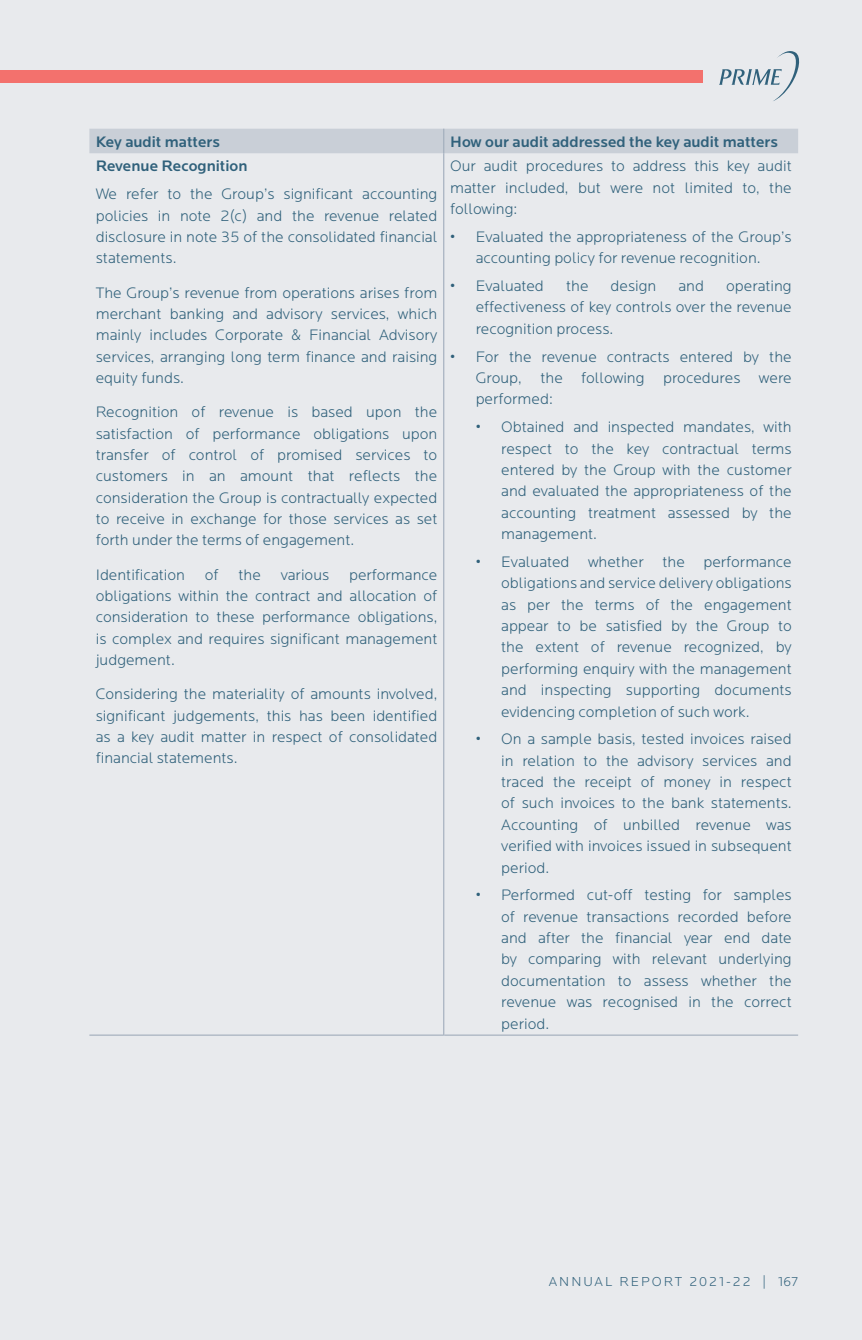
<style>
.page{position:relative;width:862px;height:1340px;background:#fff}
.page>*{position:absolute;margin:0;border:0;box-sizing:border-box;transform-origin:0 0}
.t1{font:300 15.75px/21.4px "Locator";color:#30617b;text-align:justify}
.t2{font:500 15.75px "Locator";color:#30617b}
.t3{font:300 13.5px "Locator";letter-spacing:.15em;color:#30617b}
</style>
<div class="page">
<div style="left:0;top:0;width:861px;height:1339px;background:#e8eaed"></div>
<div style="left:89px;top:129px;width:708px;height:24px;background:#c9cfd7"></div>
<hr style="left:443px;top:153px;width:1px;height:882px;background:#a0acbb">
<hr style="left:89px;top:1034px;width:354px;height:1px;background:#a0acbb">
<hr style="left:444px;top:1034px;width:353px;height:1px;background:#a0acbb">
<div style="left:0;top:70px;width:702px;height:13px;background:#f3716d"></div>
<svg style="left:719px;top:51px;width:81px;height:50px"></svg>
<p class="t2" style="left:96px;top:133px;width:126px">Key audit matters</p>
<p class="t2" style="left:450px;top:133px;width:329px">How our audit addressed the key audit matters</p>
<p class="t2" style="left:96px;top:157px;width:153px">Revenue Recognition</p>
<p class="t1" style="left:96px;top:184px;width:343px">We refer to the Group’s significant accounting policies in note 2(c) and the revenue related disclosure in note 35 of the consolidated financial statements.</p>
<p class="t1" style="left:96px;top:282px;width:343px">The Group’s revenue from operations arises from merchant banking and advisory services, which mainly includes Corporate &amp; Financial Advisory services, arranging long term finance and raising equity funds.</p>
<p class="t1" style="left:96px;top:402px;width:343px">Recognition of revenue is based upon the satisfaction of performance obligations upon transfer of control of promised services to customers in an amount that reflects the consideration the Group is contractually expected to receive in exchange for those services as set forth under the terms of engagement.</p>
<p class="t1" style="left:96px;top:564px;width:91px">Identification</p>
<p class="t1" style="left:205px;top:564px;width:15px">of</p>
<p class="t1" style="left:238px;top:564px;width:24px">the</p>
<p class="t1" style="left:280px;top:564px;width:50px">various</p>
<p class="t1" style="left:450px;top:156px;width:343px">Our audit procedures to address this key audit matter included, but were not limited to, the following:</p>
<p class="t1" style="left:450px;top:226px;width:343px;text-align:center">• Evaluated the appropriateness of the Group’s accounting policy for revenue recognition.</p>
<p class="t1" style="left:450px;top:276px;width:95px">• Evaluated</p>
<p class="t1" style="left:565px;top:276px;width:24px">the</p>
<p class="t1" style="left:610px;top:276px;width:47px">design</p>
<p class="t1" style="left:678px;top:276px;width:27px">and</p>
<p class="t1" style="left:475px;top:276px;width:317px;text-indent:250px">operating effectiveness of key controls over the revenue recognition process.</p>
<p class="t1" style="left:475px;top:346px;width:317px;text-indent:-26px">• For the revenue contracts entered by the Group, the following procedures were performed:</p>
<p class="t1" style="left:501px;top:417px;width:292px;text-indent:-26px">• Obtained and inspected mandates, with respect to the key contractual terms entered by the Group with the customer and evaluated the appropriateness of the accounting treatment assessed by the management.</p>
<p class="t1" style="left:501px;top:551px;width:292px;text-indent:-26px">• Evaluated whether the performance obligations and service delivery obligations as per the terms of the engagement appear to be satisfied by the Group to the extent of revenue recognized, by performing enquiry with the management and inspecting supporting documents evidencing completion of such work.</p>
<p class="t1" style="left:501px;top:729px;width:292px;text-indent:-26px">• On a sample basis, tested invoices raised in relation to the advisory services and traced the receipt of money in respect of such invoices to the bank statements.<br>Accounting of unbilled revenue was verified with invoices issued in subsequent period.</p>
<p class="t1" style="left:501px;top:885px;width:292px;text-indent:-26px">• Performed cut-off testing for samples of revenue transactions recorded before and after the financial year end date by comparing with relevant underlying documentation to assess whether the revenue was recognised in the correct period.</p>
<p class="t1" style="left:96px;top:564px;width:343px;text-indent:253px">performance obligations within the contract and allocation of consideration to these performance obligations, is complex and requires significant management judgement.</p>
<p class="t1" style="left:96px;top:684px;width:343px">Considering the materiality of amounts involved, significant judgements, this has been identified as a key audit matter in respect of consolidated financial statements.</p>
<p class="t3" style="left:548px;top:1274px;width:251px">ANNUAL REPORT 2021-22 | 167</p>
</div>
